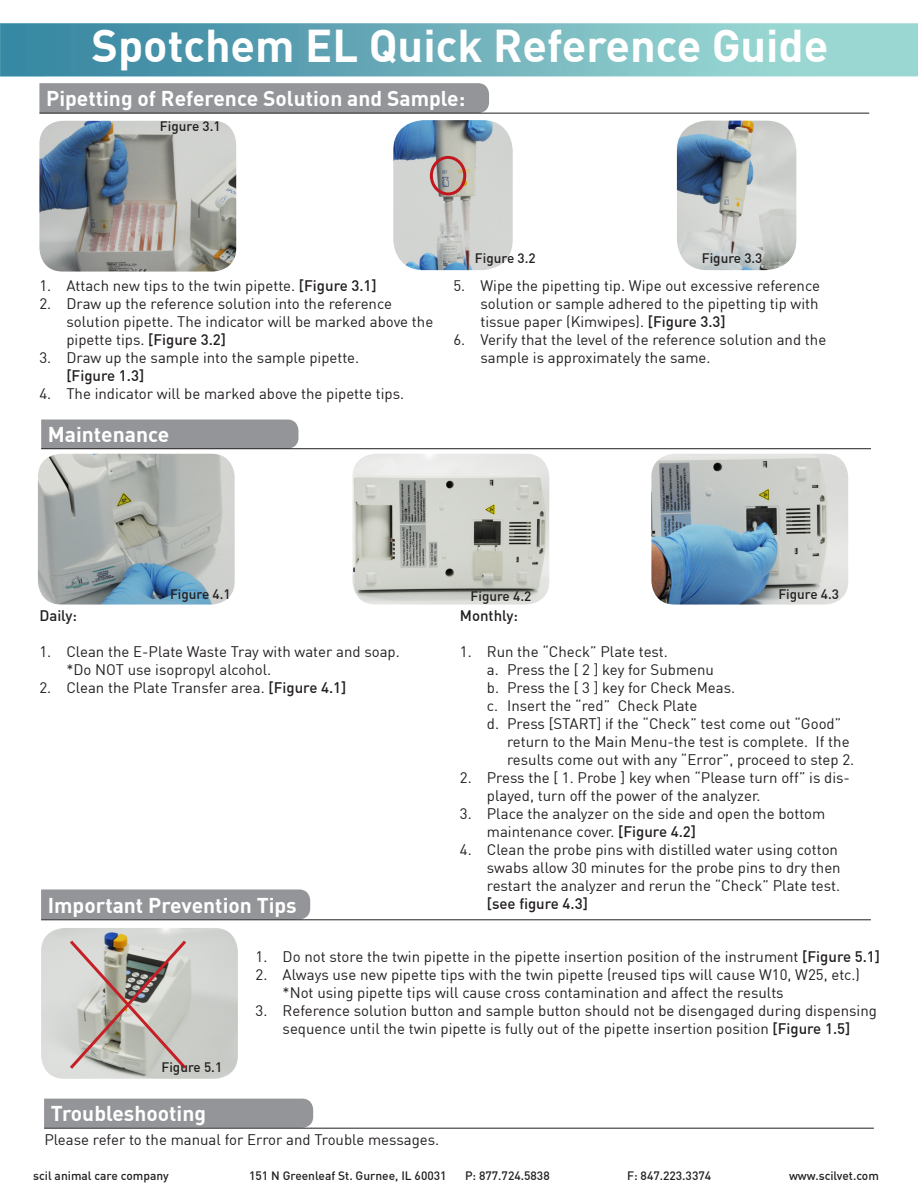
<style>
.page{position:relative;width:918px;height:1188px;background:#fff}
.page>*{position:absolute;margin:0;border:0;box-sizing:border-box;transform-origin:0 0}
.t1{font:700 45px "DIN";color:#fff}
.t2{font:700 21px "DIN";color:#fff}
.t3{font:15px/18px "DIN";color:#231f20}
.t4{font:500 15px "DIN";color:#231f20}
.t5{font:500 13.5px "DIN";color:#231f20}
.t6{font:500 12px "DIN";color:#231f20}
.s1{font-weight:500}
</style>
<div class="page">
<img style="left:393px;top:120px;width:120px;height:150px">
<img style="left:677px;top:121px;width:119px;height:149px">
<svg style="left:39px;top:83px;width:450px;height:30px;background:#929497"></svg>
<div style="left:41px;top:420px;width:257px;height:28px;background:#939598"></div>
<div style="left:41px;top:889px;width:269px;height:30px;background:#939598"></div>
<hr style="left:39px;top:113px;width:830px;height:1px;background:#231f20">
<hr style="left:41px;top:448px;width:830px;height:1px;background:#231f20">
<hr style="left:41px;top:919px;width:830px;height:1px;background:#231f20">
<div style="left:44px;top:1099px;width:269px;height:29px;background:#939598"></div>
<hr style="left:44px;top:1128px;width:830px;height:1px;background:#231f20">
<img style="left:1px;top:23px;width:917px;height:54px">
<img style="left:39px;top:121px;width:197px;height:151px">
<div style="left:430px;top:156px;width:36px;height:39px;border:3px solid #c2171e;border-radius:50%"></div>
<img style="left:38px;top:454px;width:197px;height:151px">
<img style="left:352px;top:454px;width:197px;height:151px">
<img style="left:651px;top:454px;width:197px;height:151px">
<img style="left:41px;top:928px;width:197px;height:151px">
<svg style="left:67px;top:937px;width:122px;height:135px;background:#bcb3ac"></svg>
<p class="t1" style="left:92px;top:17px;width:739px">Spotchem EL Quick Reference Guide</p>
<p class="t2" style="left:46px;top:85px;width:421px">Pipetting of Reference Solution and Sample:</p>
<p class="t5" style="left:160px;top:118px;width:62px">Figure 3.1</p>
<p class="t3" style="left:39px;top:276px;width:339px">1. Attach new tips to the twin pipette. <span class="s1">[Figure 3.1]</span></p>
<p class="t3" style="left:66px;top:294px;width:368px;text-indent:-27px">2. Draw up the reference solution into the reference solution pipette. The indicator will be marked above the pipette tips. <span class="s1">[Figure 3.2]</span></p>
<p class="t3" style="left:66px;top:348px;width:294px;text-indent:-27px">3. Draw up the sample into the sample pipette. <span class="s1">[Figure 1.3]</span></p>
<p class="t3" style="left:39px;top:384px;width:366px">4. The indicator will be marked above the pipette tips.</p>
<p class="t2" style="left:48px;top:421px;width:123px">Maintenance</p>
<p class="t5" style="left:475px;top:250px;width:62px">Figure 3.2</p>
<p class="t5" style="left:702px;top:250px;width:62px">Figure 3.3</p>
<p class="t3" style="left:480px;top:276px;width:341px;text-align:justify;text-indent:-27px">5. Wipe the pipetting tip. Wipe out excessive reference solution or sample adhered to the pipetting tip with tissue paper (Kimwipes). <span class="s1">[Figure 3.3]</span></p>
<p class="t3" style="left:480px;top:330px;width:347px;text-indent:-27px">6. Verify that the level of the reference solution and the sample is approximately the same.</p>
<p class="t5" style="left:170px;top:586px;width:62px">Figure 4.1</p>
<p class="t5" style="left:471px;top:588px;width:62px">Figure 4.2</p>
<p class="t5" style="left:778px;top:586px;width:62px">Figure 4.3</p>
<p class="t4" style="left:39px;top:606px;width:39px">Daily:</p>
<p class="t3" style="left:66px;top:642px;width:335px;text-indent:-27px">1. Clean the E-Plate Waste Tray with water and soap. *Do NOT use isopropyl alcohol.</p>
<p class="t3" style="left:39px;top:678px;width:309px">2. Clean the Plate Transfer area. <span class="s1">[Figure 4.1]</span></p>
<p class="t2" style="left:48px;top:891px;width:250px">Important Prevention Tips</p>
<p class="t4" style="left:460px;top:606px;width:60px">Monthly:</p>
<p class="t3" style="left:460px;top:642px;width:210px">1. Run the “Check” Plate test.</p>
<p class="t3" style="left:487px;top:660px;width:229px">a. Press the [ 2 ] key for Submenu</p>
<p class="t3" style="left:487px;top:678px;width:250px">b. Press the [ 3 ] key for Check Meas.</p>
<p class="t3" style="left:487px;top:696px;width:212px">c. Insert the “red” Check Plate</p>
<p class="t3" style="left:507px;top:714px;width:349px;text-indent:-20px">d. Press [START] if the “Check” test come out “Good” return to the Main Menu-the test is complete. If the results come out with any “Error”, proceed to step 2.</p>
<p class="t3" style="left:487px;top:768px;width:365px;text-indent:-27px">2. Press the [ 1. Probe ] key when “Please turn off” is dis&shy;played, turn off the power of the analyzer.</p>
<p class="t3" style="left:487px;top:804px;width:340px;text-indent:-27px">3. Place the analyzer on the side and open the bottom maintenance cover. <span class="s1">[Figure 4.2]</span></p>
<p class="t3" style="left:487px;top:840px;width:355px;text-indent:-27px">4. Clean the probe pins with distilled water using cotton swabs allow 30 minutes for the probe pins to dry then restart the analyzer and rerun the “Check” Plate test. <span class="s1">[see figure 4.3]</span></p>
<p class="t5" style="left:162px;top:1058px;width:62px">Figure 5.1</p>
<p class="t3" style="left:256px;top:947px;width:626px">1. Do not store the twin pipette in the pipette insertion position of the instrument <span class="s1">[Figure 5.1]</span></p>
<p class="t3" style="left:283px;top:965px;width:579px;text-indent:-27px">2. Always use new pipette tips with the twin pipette (reused tips will cause W10, W25, etc.) *Not using pipette tips will cause cross contamination and affect the results</p>
<p class="t3" style="left:256px;top:1001px;width:623px;text-align:center">3. Reference solution button and sample button should not be disengaged during dispensing sequence until the twin pipette is fully out of the pipette insertion position <span class="s1">[Figure 1.5]</span></p>
<p class="t2" style="left:51px;top:1100px;width:157px">Troubleshooting</p>
<p class="t3" style="left:44px;top:1130px;width:396px">Please refer to the manual for Error and Trouble messages.</p>
<p class="t6" style="left:33px;top:1168px;width:137px">scil animal care company</p>
<p class="t6" style="left:249px;top:1168px;width:199px">151 N Greenleaf St. Gurnee, IL 60031</p>
<p class="t6" style="left:465px;top:1168px;width:86px">P: 877.724.5838</p>
<p class="t6" style="left:627px;top:1168px;width:86px">F: 847.223.3374</p>
<p class="t6" style="left:789px;top:1168px;width:91px">www.scilvet.com</p>
</div>
